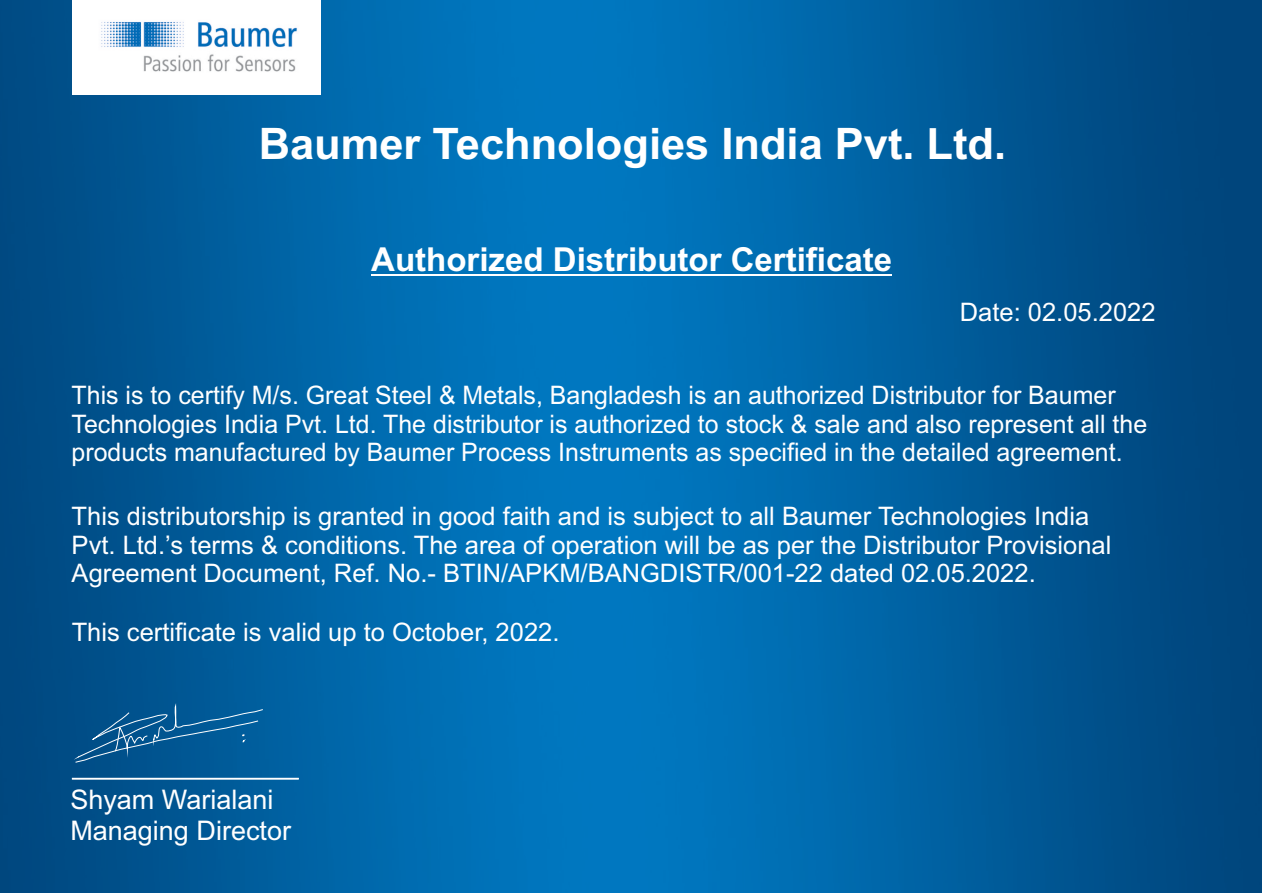
<style>
.page{position:relative;width:1262px;height:893px;background:#fff}
.page>*{position:absolute;margin:0;border:0;box-sizing:border-box;transform-origin:0 0}
.t1{font:700 43.35px "Arial";color:#fff}
.t2{font:700 33px "Arial";color:#fff}
.t3{font:27px/30.2px "Arial";color:#fff}
.t4{font:25.5px/28.5px "Arial";color:#fff}
</style>
<div class="page">
<img style="left:0;top:0;width:1262px;height:893px">
<hr style="left:371px;top:274px;width:521px;height:1px;background:#fff">
<svg style="left:72px;top:778px;width:227px;height:1px"></svg>
<svg style="left:75px;top:703px;width:188px;height:60px;background:#0f5f98"></svg>
<img style="left:73px;top:0;width:247px;height:95px">
<h1 class="t1" style="left:259px;top:127px;width:749px">Baumer Technologies India Pvt. Ltd.</h1>
<p class="t2" style="left:371px;top:247px;width:522px">Authorized Distributor Certificate</p>
<p class="t4" style="left:959px;top:300px;width:197px">Date: 02.05.2022</p>
<p class="t4" style="left:72px;top:383px;width:1077px">This is to certify M/s. Great Steel &amp; Metals, Bangladesh is an authorized Distributor for Baumer<br>Technologies India Pvt. Ltd. The distributor is authorized to stock &amp; sale and also represent all the products manufactured by Baumer Process Instruments as specified in the detailed agreement.</p>
<p class="t4" style="left:72px;top:504px;width:1041px">This distributorship is granted in good faith and is subject to all Baumer Technologies India<br>Pvt. Ltd.’s terms &amp; conditions. The area of operation will be as per the Distributor Provisional<br>Agreement Document, Ref. No.- BTIN/APKM/BANGDISTR/001-22 dated 02.05.2022.</p>
<p class="t4" style="left:72px;top:619px;width:489px">This certificate is valid up to October, 2022.</p>
<p class="t3" style="left:70px;top:787px;width:222px">Shyam Warialani<br>Managing Director</p>
</div>
